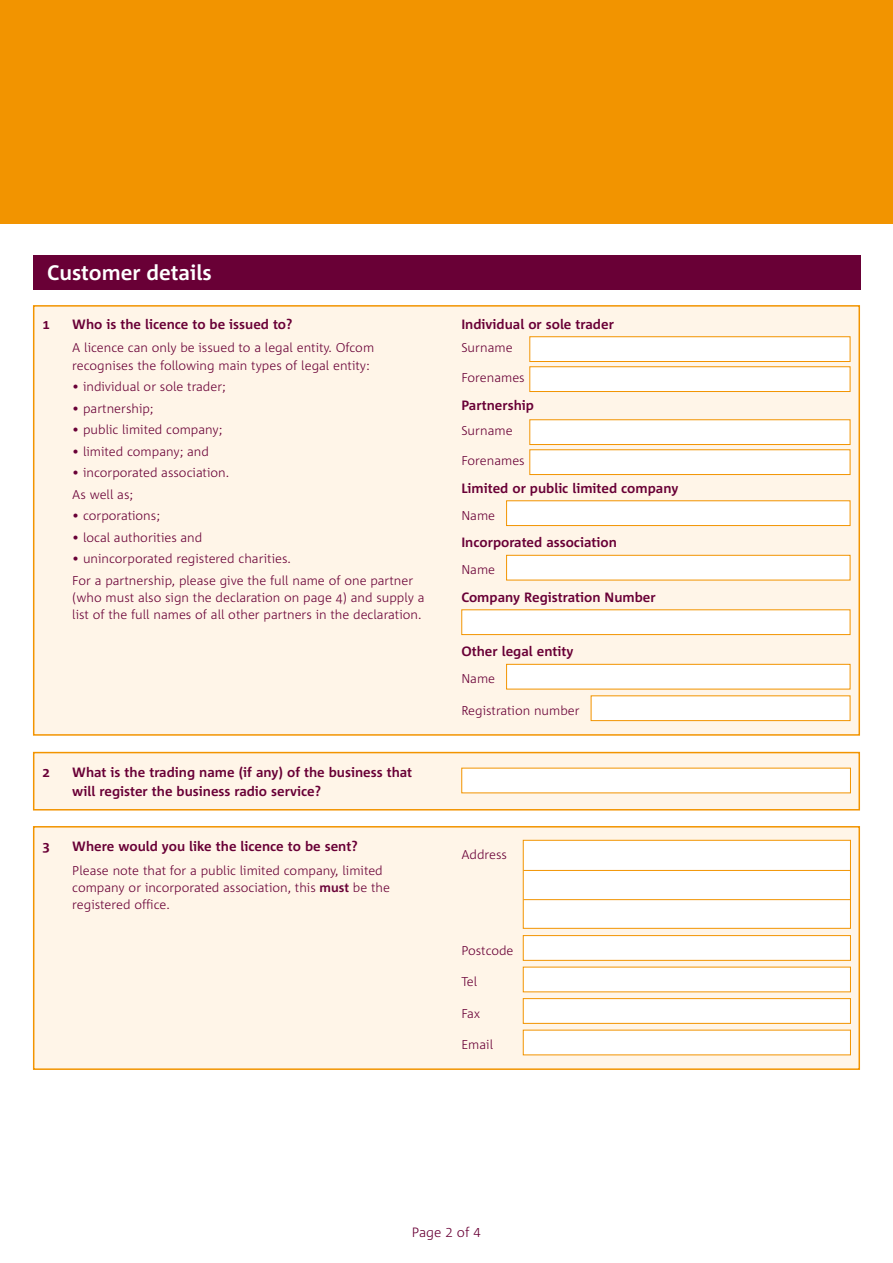
<style>
.page{position:relative;width:893px;height:1263px;background:#fff}
.page>*{position:absolute;margin:0;border:0;box-sizing:border-box;transform-origin:0 0}
.t1{font:700 21px "Corpid";color:#fff}
.t2{font:700 13.5px/18.8px "Corpid";color:#690036}
.t3{font:300 13.5px "Corpid";color:#690036}
.t4{font:300 12.75px/17.2px "Corpid";color:#690036}
.s1{font-weight:700}
.s2{font-family:"Corpid Caps"}
</style>
<div class="page">
<div style="left:34px;top:827px;width:825px;height:242px;background:#fff5e8"></div>
<div style="left:33px;top:826px;width:827px;height:244px;border:2px solid #f29400"></div>
<div style="left:34px;top:752px;width:825px;height:58px;background:#fff5e8"></div>
<div style="left:33px;top:752px;width:827px;height:58px;border:2px solid #f29400"></div>
<div style="left:34px;top:306px;width:825px;height:429px;background:#fff5e8"></div>
<div style="left:33px;top:305px;width:827px;height:431px;border:2px solid #f29400"></div>
<div style="left:0;top:0;width:893px;height:224px;background:#f29400"></div>
<div style="left:530px;top:337px;width:320px;height:24px;background:#fff"></div>
<div style="left:529px;top:336px;width:321px;height:26px;border:1px solid #f29400"></div>
<div style="left:530px;top:367px;width:320px;height:24px;background:#fff"></div>
<div style="left:529px;top:366px;width:321px;height:26px;border:1px solid #f29400"></div>
<div style="left:530px;top:420px;width:320px;height:24px;background:#fff"></div>
<div style="left:529px;top:419px;width:321px;height:26px;border:1px solid #f29400"></div>
<div style="left:530px;top:450px;width:320px;height:24px;background:#fff"></div>
<div style="left:529px;top:449px;width:321px;height:26px;border:1px solid #f29400"></div>
<div style="left:507px;top:501px;width:343px;height:24px;background:#fff"></div>
<div style="left:506px;top:500px;width:344px;height:26px;border:1px solid #f29400"></div>
<div style="left:507px;top:555px;width:343px;height:25px;background:#fff"></div>
<div style="left:506px;top:555px;width:344px;height:25px;border:1px solid #f29400"></div>
<div style="left:462px;top:610px;width:388px;height:25px;background:#fff"></div>
<div style="left:461px;top:609px;width:389px;height:26px;border:1px solid #f29400"></div>
<div style="left:507px;top:664px;width:343px;height:25px;background:#fff"></div>
<div style="left:506px;top:664px;width:344px;height:25px;border:1px solid #f29400"></div>
<div style="left:591px;top:696px;width:259px;height:25px;background:#fff"></div>
<div style="left:591px;top:695px;width:259px;height:26px;border:1px solid #f29400"></div>
<div style="left:462px;top:768px;width:388px;height:25px;background:#fff"></div>
<div style="left:523px;top:840px;width:327px;height:88px;background:#fff"></div>
<div style="left:523px;top:840px;width:328px;height:89px;border:1px solid #f29400"></div>
<div style="left:523px;top:935px;width:327px;height:25px;background:#fff"></div>
<div style="left:523px;top:935px;width:328px;height:26px;border:1px solid #f29400"></div>
<div style="left:523px;top:967px;width:327px;height:25px;background:#fff"></div>
<div style="left:523px;top:998px;width:327px;height:25px;background:#fff"></div>
<div style="left:523px;top:998px;width:328px;height:26px;border:1px solid #f29400"></div>
<div style="left:523px;top:1030px;width:327px;height:25px;background:#fff"></div>
<div style="left:33px;top:255px;width:827px;height:34px;background:#690036"></div>
<hr style="left:523px;top:870px;width:327px;height:1px;background:#f29400">
<hr style="left:523px;top:899px;width:327px;height:1px;background:#f29400">
<h1 class="t1" style="left:47px;top:261px;width:166px">Customer details</h1>
<p class="t2" style="left:43px;top:315px;width:9px">1</p>
<p class="t2" style="left:72px;top:315px;width:222px">Who is the licence to be issued to?</p>
<p class="t4" style="left:72px;top:339px;width:303px">A licence can only be issued to a legal entity. Ofcom recognises the following main types of legal entity:</p>
<p class="t4" style="left:72px;top:378px;width:155px">• individual or sole trader;</p>
<p class="t4" style="left:72px;top:400px;width:83px">• partnership;</p>
<p class="t4" style="left:72px;top:421px;width:152px">• public limited company;</p>
<p class="t4" style="left:72px;top:443px;width:138px">• limited company; and</p>
<p class="t4" style="left:72px;top:462px;width:158px;line-height:21.5px">• incorporated association.<br>As well as;</p>
<p class="t4" style="left:72px;top:507px;width:89px">• corporations;</p>
<p class="t4" style="left:72px;top:529px;width:132px">• local authorities and</p>
<p class="t4" style="left:72px;top:548px;width:342px;line-height:21.5px">• unincorporated registered charities.<br>For a partnership, please give the full name of one partner</p>
<p class="t4" style="left:72px;top:589px;width:354px">(who must also sign the declaration on page 4) and supply a list of the full names of all other partners in the declaration.</p>
<p class="t2" style="left:43px;top:763px;width:9px">2</p>
<p class="t2" style="left:72px;top:763px;width:341px">What is the trading name (if any) of the business that will register the business radio service?</p>
<p class="t2" style="left:43px;top:837px;width:9px">3</p>
<p class="t2" style="left:72px;top:837px;width:287px">Where would you like the licence to be sent?</p>
<p class="t4" style="left:72px;top:862px;width:319px">Please note that for a public limited company, limited company or incorporated association, this <span class="s1">must</span> be the registered office.</p>
<p class="t2" style="left:461px;top:315px;width:154px">Individual or sole trader</p>
<p class="t4" style="left:461px;top:339px;width:53px">Surname</p>
<p class="t4" style="left:461px;top:369px;width:65px">Forenames</p>
<p class="t2" style="left:461px;top:396px;width:74px">Partnership</p>
<p class="t4" style="left:461px;top:422px;width:53px">Surname</p>
<p class="t4" style="left:461px;top:452px;width:65px">Forenames</p>
<p class="t2" style="left:461px;top:479px;width:219px">Limited or public limited company</p>
<p class="t4" style="left:461px;top:507px;width:35px">Name</p>
<p class="t2" style="left:461px;top:533px;width:157px">Incorporated association</p>
<p class="t4" style="left:461px;top:561px;width:35px">Name</p>
<p class="t2" style="left:461px;top:588px;width:196px">Company Registration Number</p>
<p class="t2" style="left:461px;top:642px;width:114px">Other legal entity</p>
<p class="t4" style="left:461px;top:670px;width:35px">Name</p>
<p class="t4" style="left:461px;top:702px;width:120px">Registration number</p>
<p class="t4" style="left:461px;top:846px;width:47px">Address</p>
<p class="t4" style="left:461px;top:942px;width:54px">Postcode</p>
<p class="t4" style="left:461px;top:973px;width:17px">Tel</p>
<p class="t4" style="left:461px;top:1005px;width:20px">Fax</p>
<p class="t4" style="left:461px;top:1036px;width:33px">Email</p>
<p class="t3" style="left:412px;top:1225px;width:71px">Page of <span class="s2">4</span></p>
</div>
